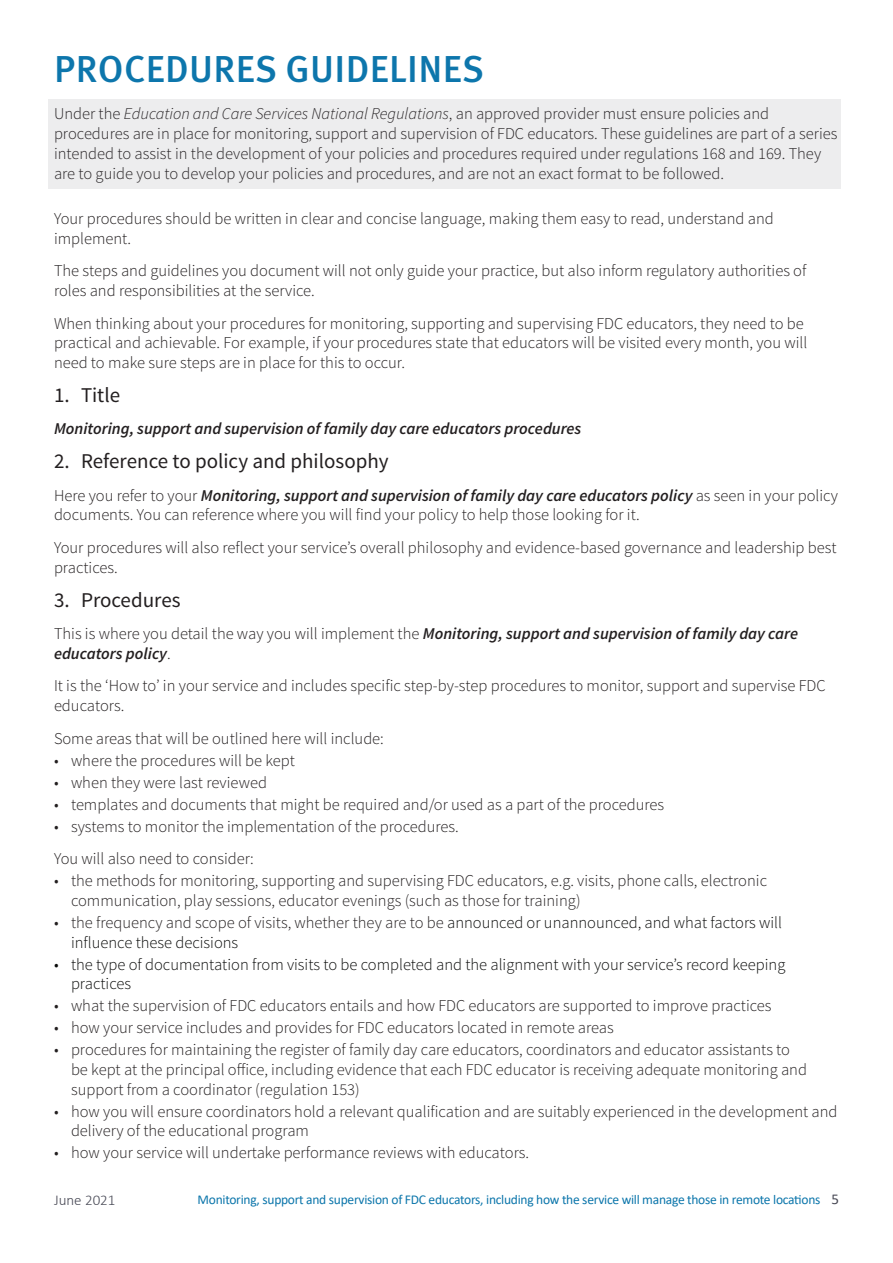
<style>
.page{position:relative;width:893px;height:1263px;background:#fff}
.page>*{position:absolute;margin:0;border:0;box-sizing:border-box;transform-origin:0 0}
.t1{font:500 37.5px "Meta Pro";letter-spacing:.01em;color:#0d76ac}
.t2{font:21px "Source Sans Pro";color:#231f20}
.t3{font:300 16.5px/19.8px "Source Sans Pro";color:#231f20}
.t4{font:300 16.5px/19.8px "Source Sans Pro";color:#090a09}
.t5{font:italic 600 16.5px/19.8px "Source Sans Pro";color:#231f20}
.t6{font:300 15px "Calibri";color:#494a56}
.t7{font:13.5px "Calibri";letter-spacing:-.02em;color:#0c76ab}
.s1{font-style:italic}
.s2{font-weight:600;font-style:italic}
.s3{font-weight:300;font-style:normal}
.s4{color:#231f20}
.s5{font-size:15px;color:#494a56}
</style>
<div class="page">
<div style="left:48px;top:100px;width:792px;height:89px;background:#ededee"></div>
<h1 class="t1" style="left:54px;top:46px;width:432px">PROCEDURES GUIDELINES</h1>
<p class="t3" style="left:54px;top:104px;width:785px">Under the <span class="s1">Education and Care Services National Regulations</span>, an approved provider must ensure policies and procedures are in place for monitoring, support and supervision of FDC educators. These guidelines are part of a series intended to assist in the development of your policies and procedures required under regulations 168 and 169. They are to guide you to develop your policies and procedures, and are not an exact format to be followed.</p>
<p class="t3" style="left:54px;top:209px;width:721px">Your procedures should be written in clear and concise language, making them easy to read, understand and implement.</p>
<p class="t3" style="left:54px;top:261px;width:754px">The steps and guidelines you document will not only guide your practice, but also inform regulatory authorities of roles and responsibilities at the service.</p>
<p class="t3" style="left:54px;top:313px;width:755px">When thinking about your procedures for monitoring, supporting and supervising FDC educators, they need to be practical and achievable. For example, if your procedures state that educators will be visited every month, you will need to make sure steps are in place for this to occur.</p>
<p class="t2" style="left:54px;top:382px;width:68px">1. Title</p>
<p class="t5" style="left:54px;top:419px;width:529px">Monitoring, support and supervision of family day care educators procedures</p>
<p class="t2" style="left:54px;top:448px;width:336px">2. Reference to policy and philosophy</p>
<p class="t3" style="left:54px;top:485px;width:785px">Here you refer to your <span class="s2">Monitoring, support and supervision of family day care educators policy</span> as seen in your policy documents. You can reference where you will find your policy to help those looking for it.</p>
<p class="t3" style="left:54px;top:538px;width:784px">Your procedures will also reflect your service’s overall philosophy and evidence-based governance and leadership best practices.</p>
<p class="t2" style="left:54px;top:586px;width:128px">3. Procedures</p>
<p class="t5" style="left:54px;top:624px;width:746px"><span class="s3">This is where you detail the way you will implement the</span> Monitoring, support and supervision of family day care educators policy<span class="s3">.</span></p>
<p class="t3" style="left:54px;top:676px;width:773px">It is the ‘How to’ in your service and includes specific step-by-step procedures to monitor, support and supervise FDC educators.</p>
<p class="t3" style="left:54px;top:728px;width:331px">Some areas that will be outlined here will include:</p>
<p class="t3" style="left:54px;top:750px;width:243px">• where the procedures will be kept</p>
<p class="t3" style="left:54px;top:772px;width:214px">• when they were last reviewed</p>
<p class="t3" style="left:54px;top:794px;width:612px">• templates and documents that might be required and/or used as a part of the procedures</p>
<p class="t3" style="left:54px;top:810px;width:406px;line-height:32.5px">• systems to monitor the implementation of the procedures.<br>You will also need to consider:</p>
<p class="t3" style="left:71px;top:871px;width:698px;text-indent:-17px">• the methods for monitoring, supporting and supervising FDC educators, e.g. visits, phone calls, electronic communication, play sessions, educator evenings (such as those for training)</p>
<p class="t4" style="left:71px;top:912px;width:712px;text-indent:-17px"><span class="s4">• the frequency and scope of visits, whether they are to be</span> announced or unannounced, and what factors will influence these decisions</p>
<p class="t4" style="left:71px;top:954px;width:716px;text-indent:-17px">• the type of documentation from visits to be completed and the alignment with your service’s record keeping practices</p>
<p class="t3" style="left:54px;top:996px;width:719px">• what the supervision of FDC educators entails and how FDC educators are supported to improve practices</p>
<p class="t3" style="left:54px;top:1018px;width:561px">• how your service includes and provides for FDC educators located in remote areas</p>
<p class="t3" style="left:71px;top:1040px;width:737px;text-indent:-17px">• procedures for maintaining the register of family day care educators, coordinators and educator assistants to be kept at the principal office, including evidence that each FDC educator is receiving adequate monitoring and support from a coordinator (regulation 153)</p>
<p class="t3" style="left:71px;top:1101px;width:768px;text-indent:-17px">• how you will ensure coordinators hold a relevant qualification and are suitably experienced in the development and delivery of the educational program</p>
<p class="t3" style="left:54px;top:1143px;width:477px">• how your service will undertake performance reviews with educators.</p>
<p class="t6" style="left:54px;top:1190px;width:63px">June 2021</p>
<p class="t7" style="left:198px;top:1190px;width:643px">Monitoring, support and supervision of FDC educators, including how the service will manage those in remote locations <span class="s5">5</span></p>
</div>
